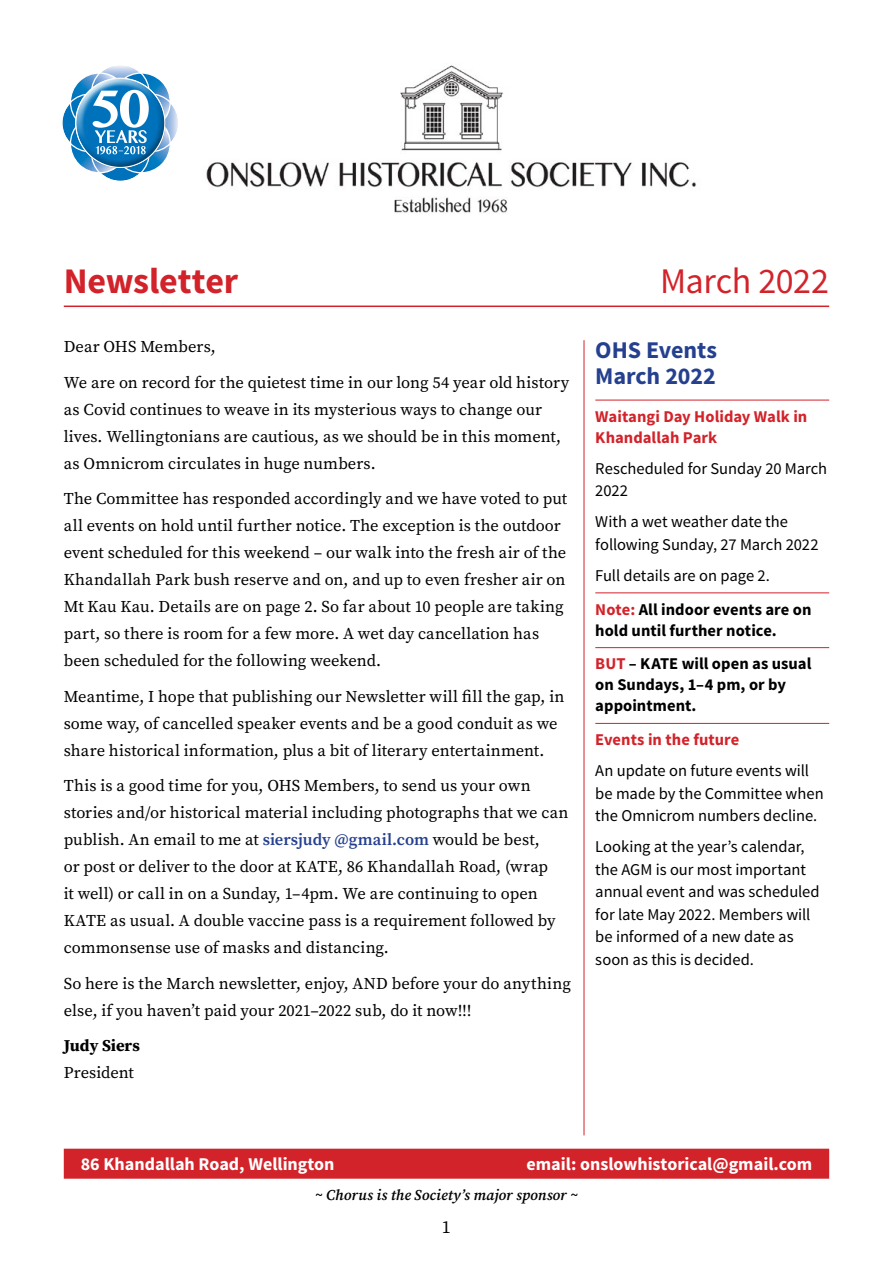
<style>
.page{position:relative;width:893px;height:1263px;background:#fff}
.page>*{position:absolute;margin:0;border:0;box-sizing:border-box;transform-origin:0 0}
.t1{font:700 36px "Source Sans Pro";letter-spacing:-.005em;color:#d2232a}
.t2{font:36px "Source Sans Pro";letter-spacing:-.01em;color:#d2232a}
.t3{font:700 24px/25.5px "Source Sans Pro";letter-spacing:-.005em;color:#25408f}
.t4{font:700 18px "Source Sans Pro";color:#fff}
.t5{font:18px "Source Serif Pro";color:#000}
.t6{font:16.5px/27px "Source Serif Pro";color:#000}
.t7{font:16.5px/22.5px "Source Sans Pro";letter-spacing:-.005em;color:#000}
.t8{font:700 16.5px/33.8px "Source Sans Pro";color:#000}
.t9{font:700 16.5px/21px "Source Sans Pro";color:#d2232a}
.t10{font:700 16.5px "Source Serif Pro";color:#000}
.t11{font:italic 600 15px "Source Serif Pro";letter-spacing:.005em;color:#000}
.s1{font-weight:600;color:#25408f}
.s2{font-weight:700;color:#d2232a}
.s3{font-weight:700}
.s4{color:#d2232a}
</style>
<div class="page">
<div style="left:64px;top:1149px;width:765px;height:30px;background:#d2232a"></div>
<img style="left:206px;top:65px;width:490px;height:148px">
<hr style="left:64px;top:306px;width:765px;height:1px;background:#d2232a">
<svg style="left:91px;top:124px;width:58px;height:57px"></svg>
<svg style="left:62px;top:94px;width:58px;height:58px"></svg>
<svg style="left:121px;top:94px;width:58px;height:58px"></svg>
<svg style="left:66px;top:68px;width:109px;height:109px"></svg>
<hr style="left:584px;top:340px;width:1px;height:795px;background:#d2232a">
<hr style="left:595px;top:400px;width:234px;height:1px;background:#d2232a">
<hr style="left:595px;top:592px;width:234px;height:1px;background:#d2232a">
<hr style="left:595px;top:647px;width:234px;height:1px;background:#d2232a">
<hr style="left:595px;top:723px;width:234px;height:1px;background:#d2232a">
<h1 class="t1" style="left:64px;top:258px;width:176px">Newsletter</h1>
<h1 class="t2" style="left:660px;top:258px;width:171px">March 2022</h1>
<p class="t6" style="left:64px;top:329px;width:507px;line-height:35.5px">Dear OHS Members,<br>We are on record for the quietest time in our long 54 year old history</p>
<p class="t6" style="left:64px;top:396px;width:499px">as Covid continues to weave in its mysterious ways to change our lives. Wellingtonians are cautious, as we should be in this moment, as Omnicrom circulates in huge numbers.</p>
<p class="t6" style="left:64px;top:485px;width:505px">The Committee has responded accordingly and we have voted to put all events on hold until further notice. The exception is the outdoor event scheduled for this weekend – our walk into the fresh air of the Khandallah Park bush reserve and on, and up to even fresher air on Mt Kau Kau. Details are on page 2. So far about 10 people are taking part, so there is room for a few more. A wet day cancellation has been scheduled for the following weekend.</p>
<p class="t6" style="left:64px;top:683px;width:502px">Meantime, I hope that publishing our Newsletter will fill the gap, in some way, of cancelled speaker events and be a good conduit as we share historical information, plus a bit of literary entertainment.</p>
<p class="t6" style="left:64px;top:772px;width:506px">This is a good time for you, OHS Members, to send us your own stories and/or historical material including photographs that we can publish. An email to me at <span class="s1">siersjudy @gmail.com</span> would be best,<br>or post or deliver to the door at KATE, 86 Khandallah Road, (wrap<br>it well) or call in on a Sunday, 1–4pm. We are continuing to open KATE as usual. A double vaccine pass is a requirement followed by commonsense use of masks and distancing.</p>
<p class="t6" style="left:64px;top:970px;width:509px">So here is the March newsletter, enjoy, AND before your do anything else, if you haven’t paid your 2021–2022 sub, do it now!!!</p>
<p class="t10" style="left:64px;top:1034px;width:78px">Judy Siers</p>
<p class="t6" style="left:64px;top:1059px;width:72px">President</p>
<h2 class="t3" style="left:595px;top:338px;width:123px">OHS Events<br>March 2022</h2>
<p class="t9" style="left:595px;top:406px;width:214px">Waitangi Day Holiday Walk in<br>Khandallah Park</p>
<p class="t7" style="left:595px;top:457px;width:233px">Rescheduled for Sunday 20 March<br>2022</p>
<p class="t7" style="left:595px;top:511px;width:225px">With a wet weather date the following Sunday, 27 March 2022</p>
<p class="t7" style="left:595px;top:559px;width:218px;line-height:33.8px">Full details are on page 2.<br><span class="s2">Note:</span> <span class="s3">All indoor events are on</span></p>
<p class="t8" style="left:595px;top:614px;width:218px">hold until further notice.<br><span class="s4">BUT</span> – KATE will open as usual</p>
<p class="t8" style="left:595px;top:675px;width:192px;line-height:21px">on Sundays, 1–4 pm, or by appointment.</p>
<p class="t9" style="left:595px;top:730px;width:146px">Events in the future</p>
<p class="t7" style="left:595px;top:760px;width:230px">An update on future events will be made by the Committee when the Omnicrom numbers decline.</p>
<p class="t7" style="left:595px;top:836px;width:226px">Looking at the year’s calendar, the AGM is our most important annual event and was scheduled for late May 2022. Members will be informed of a new date as soon as this is decided.</p>
<p class="t4" style="left:81px;top:1153px;width:255px">86 Khandallah Road, Wellington</p>
<p class="t4" style="left:527px;top:1153px;width:287px">email: onslowhistorical@gmail.com</p>
<p class="t11" style="left:315px;top:1186px;width:265px">~ Chorus is the Society’s major sponsor ~</p>
<p class="t5" style="left:442px;top:1215px;width:10px">1</p>
</div>
